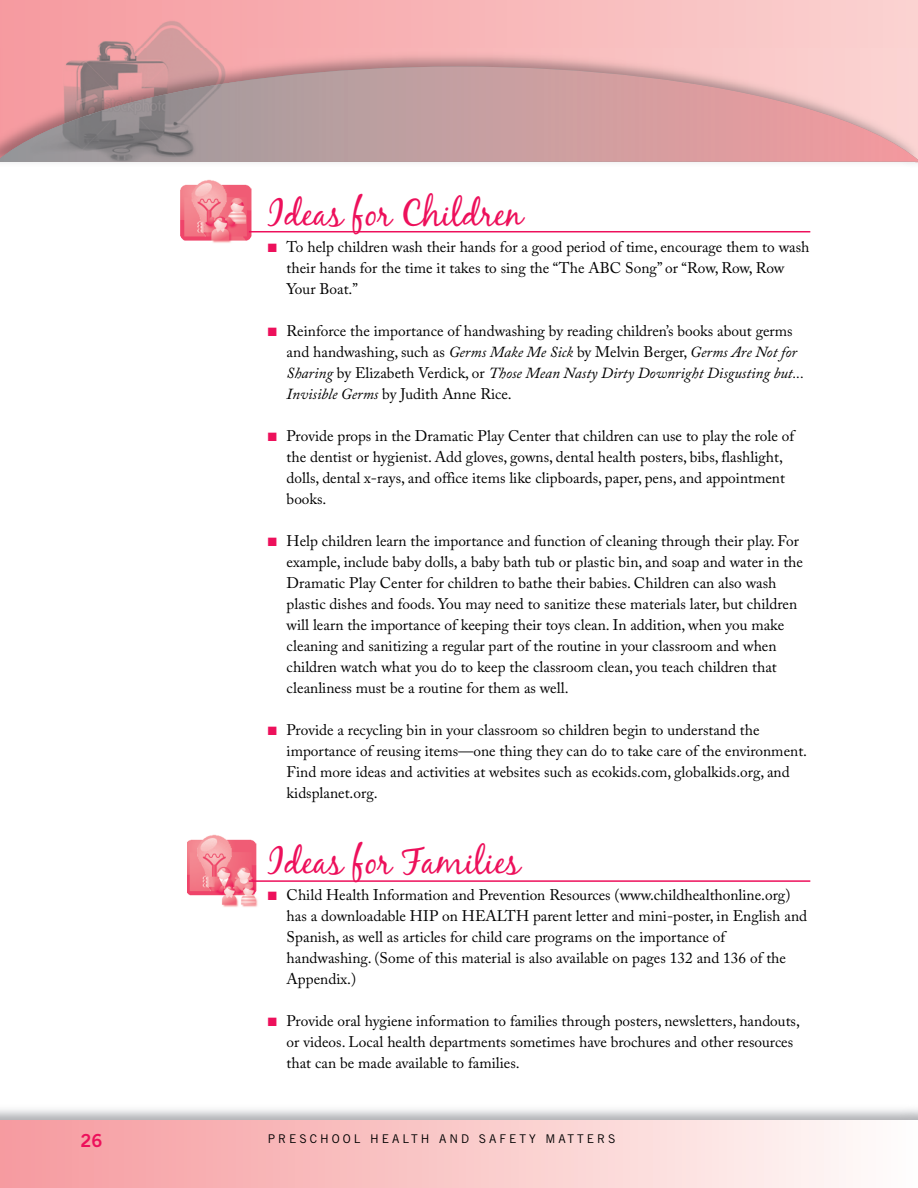
<style>
.page{position:relative;width:918px;height:1188px;background:#fff}
.page>*{position:absolute;margin:0;border:0;box-sizing:border-box;transform-origin:0 0}
.t1{font:36px "Black Jack";color:#ed105b}
.t2{font:18px "Trade Gothic Bold Two";color:#ed105b}
.t3{font:15.3px/21px "Adobe Caslon Pro";color:#000}
.t4{font:12px "Trade Gothic";letter-spacing:.25em;color:#000}
.s1{color:#ed105b}
.s2{font-style:italic}
</style>
<div class="page">
<div style="left:0;top:1120px;width:917px;height:67px;background:linear-gradient(to right,#f6999d,#fefcfa)"></div>
<svg style="left:241px;top:0;width:676px;height:48px;background:#f8bcbd"></svg>
<img style="left:0;top:48px;width:917px;height:116px">
<svg style="left:0;top:67px;width:917px;height:95px;background:#d1a3a5"></svg>
<img style="left:0;top:81px;width:239px;height:81px">
<img style="left:187px;top:834px;width:72px;height:73px">
<img style="left:180px;top:179px;width:76px;height:64px">
<hr style="left:249px;top:231px;width:561px;height:1px;background:#ed105b">
<hr style="left:249px;top:880px;width:561px;height:1px;background:#ed105b">
<h1 class="t1" style="left:268px;top:193px;width:256px">Ideas for Children</h1>
<p class="t3" style="left:286px;top:238px;width:524px;text-indent:-19px"><span class="s1">■</span> To help children wash their hands for a good period of time, encourage them to wash their hands for the time it takes to sing the “The ABC Song” or “Row, Row, Row<br>Your Boat.”</p>
<p class="t3" style="left:286px;top:322px;width:519px;text-indent:-19px"><span class="s1">■</span> Reinforce the importance of handwashing by reading children’s books about germs and handwashing, such as <span class="s2">Germs Make Me Sick</span> by Melvin Berger, <span class="s2">Germs Are Not for Sharing</span> by Elizabeth Verdick, or <span class="s2">Those Mean Nasty Dirty Downright Disgusting but...<br>Invisible Germs</span> by Judith Anne Rice.</p>
<p class="t3" style="left:286px;top:427px;width:509px;text-indent:-19px"><span class="s1">■</span> Provide props in the Dramatic Play Center that children can use to play the role of the dentist or hygienist. Add gloves, gowns, dental health posters, bibs, flashlight, dolls, dental x-rays, and office items like clipboards, paper, pens, and appointment books.</p>
<p class="t3" style="left:286px;top:532px;width:517px;text-indent:-19px"><span class="s1">■</span> Help children learn the importance and function of cleaning through their play. For example, include baby dolls, a baby bath tub or plastic bin, and soap and water in the Dramatic Play Center for children to bathe their babies. Children can also wash plastic dishes and foods. You may need to sanitize these materials later, but children will learn the importance of keeping their toys clean. In addition, when you make cleaning and sanitizing a regular part of the routine in your classroom and when children watch what you do to keep the classroom clean, you teach children that cleanliness must be a routine for them as well.</p>
<p class="t3" style="left:286px;top:721px;width:521px;text-indent:-19px"><span class="s1">■</span> Provide a recycling bin in your classroom so children begin to understand the importance of reusing items—one thing they can do to take care of the environment.<br>Find more ideas and activities at websites such as ecokids.com, globalkids.org, and kidsplanet.org.</p>
<h1 class="t1" style="left:268px;top:842px;width:254px">Ideas for Families</h1>
<p class="t3" style="left:286px;top:886px;width:522px;text-indent:-19px"><span class="s1">■</span> Child Health Information and Prevention Resources (www.childhealthonline.org) has a downloadable HIP on HEALTH parent letter and mini-poster, in English and Spanish, as well as articles for child care programs on the importance of handwashing. (Some of this material is also available on pages 132 and 136 of the Appendix.)</p>
<p class="t3" style="left:286px;top:1012px;width:514px;text-indent:-19px"><span class="s1">■</span> Provide oral hygiene information to families through posters, newsletters, handouts, or videos. Local health departments sometimes have brochures and other resources that can be made available to families.</p>
<p class="t2" style="left:81px;top:1134px;width:23px">26</p>
<p class="t4" style="left:268px;top:1134px;width:349px">PRESCHOOL HEALTH AND SAFETY MATTERS</p>
</div>
